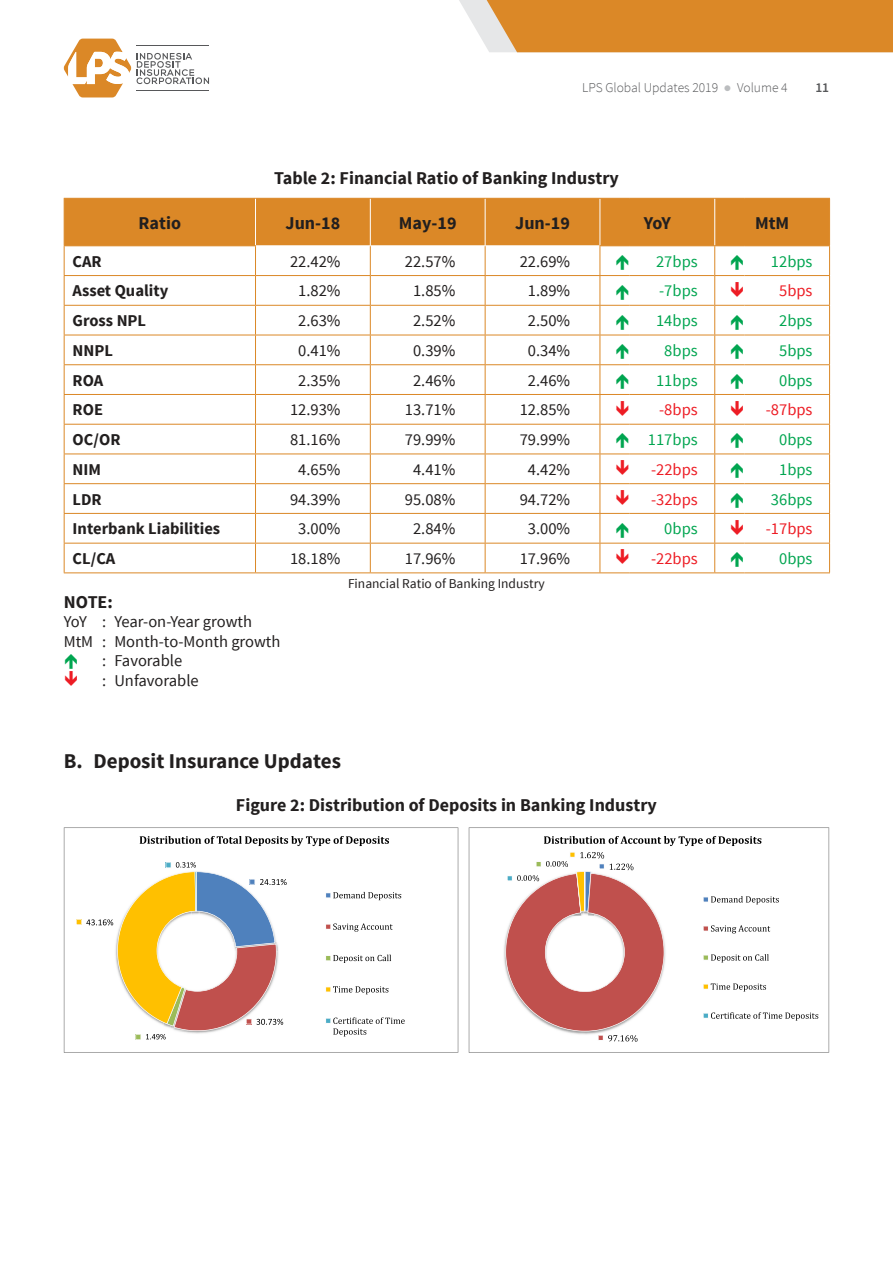
<style>
.page{position:relative;width:893px;height:1263px;background:#fff}
.page>*{position:absolute;margin:0;border:0;box-sizing:border-box;transform-origin:0 0}
.t1{font:700 21px "Source Sans Pro";color:#221f1f}
.t2{font:700 18px "Source Sans Pro";color:#221f1f}
.t3{font:16.5px "Source Sans Pro";color:#221f1f}
.t4{font:700 16.5px "Source Sans Pro";color:#221f1f}
.t5{font:16.5px "Source Sans Pro";color:#00a550}
.t6{font:16.5px "Source Sans Pro";color:#ed1c24}
.t7{font:13.5px "Source Sans Pro";color:#221f1f}
.t8{font:300 13.5px "Source Sans Pro";color:#57585a}
.t9{font:600 13.5px "Source Sans Pro";color:#57585a}
.s1{font-family:"Arial";font-weight:400;color:#bbbdbf}
</style>
<div class="page">
<svg style="left:459px;top:0;width:434px;height:52px;background:#dc923a"></svg>
<svg style="left:137px;top:53px;width:72px;height:31px"></svg>
<hr style="left:137px;top:90px;width:72px;height:1px;background:#57585a">
<hr style="left:137px;top:46px;width:72px;height:1px;background:#57585a">
<svg style="left:64px;top:39px;width:67px;height:58px"></svg>
<svg style="left:64px;top:827px;width:394px;height:226px"></svg>
<svg style="left:469px;top:827px;width:360px;height:226px"></svg>
<svg style="left:64px;top:198px;width:766px;height:375px"></svg>
<p class="t8" style="left:582px;top:83px;width:207px">LPS Global Updates 2019 <span class="s1">●</span> Volume 4</p>
<p class="t9" style="left:815px;top:80px;width:15px">11</p>
<p class="t2" style="left:274px;top:170px;width:346px">Table 2: Financial Ratio of Banking Industry</p>
<p class="t2" style="left:139px;top:216px;width:44px">Ratio</p>
<p class="t2" style="left:286px;top:216px;width:56px">Jun-18</p>
<p class="t2" style="left:399px;top:216px;width:59px">May-19</p>
<p class="t2" style="left:515px;top:216px;width:56px">Jun-19</p>
<p class="t2" style="left:644px;top:216px;width:28px">YoY</p>
<p class="t2" style="left:755px;top:216px;width:36px">MtM</p>
<p class="t4" style="left:73px;top:255px;width:31px">CAR</p>
<p class="t3" style="left:290px;top:255px;width:52px">22.42%</p>
<p class="t3" style="left:405px;top:251px;width:52px">22.57%</p>
<p class="t3" style="left:520px;top:255px;width:52px">22.69%</p>
<p class="t5" style="left:656px;top:255px;width:43px">27bps</p>
<p class="t5" style="left:771px;top:255px;width:43px">12bps</p>
<p class="t4" style="left:73px;top:284px;width:97px">Asset Quality</p>
<p class="t3" style="left:298px;top:284px;width:44px">1.82%</p>
<p class="t3" style="left:413px;top:281px;width:44px">1.85%</p>
<p class="t3" style="left:528px;top:284px;width:44px">1.89%</p>
<p class="t5" style="left:659px;top:284px;width:40px">-7bps</p>
<p class="t6" style="left:779px;top:281px;width:35px">5bps</p>
<p class="t4" style="left:73px;top:314px;width:75px">Gross NPL</p>
<p class="t3" style="left:298px;top:314px;width:44px">2.63%</p>
<p class="t3" style="left:413px;top:310px;width:44px">2.52%</p>
<p class="t3" style="left:528px;top:310px;width:44px">2.50%</p>
<p class="t5" style="left:656px;top:314px;width:43px">14bps</p>
<p class="t5" style="left:779px;top:314px;width:35px">2bps</p>
<p class="t4" style="left:73px;top:344px;width:42px">NNPL</p>
<p class="t3" style="left:298px;top:344px;width:44px">0.41%</p>
<p class="t3" style="left:413px;top:344px;width:44px">0.39%</p>
<p class="t3" style="left:528px;top:344px;width:44px">0.34%</p>
<p class="t5" style="left:664px;top:344px;width:35px">8bps</p>
<p class="t5" style="left:779px;top:340px;width:35px">5bps</p>
<p class="t4" style="left:73px;top:373px;width:32px">ROA</p>
<p class="t3" style="left:298px;top:370px;width:44px">2.35%</p>
<p class="t3" style="left:413px;top:374px;width:44px">2.46%</p>
<p class="t3" style="left:528px;top:374px;width:44px">2.46%</p>
<p class="t5" style="left:656px;top:374px;width:43px">11bps</p>
<p class="t5" style="left:779px;top:374px;width:35px">0bps</p>
<p class="t4" style="left:73px;top:403px;width:32px">ROE</p>
<p class="t3" style="left:290px;top:403px;width:52px">12.93%</p>
<p class="t3" style="left:405px;top:403px;width:52px">13.71%</p>
<p class="t3" style="left:520px;top:400px;width:52px">12.85%</p>
<p class="t6" style="left:659px;top:403px;width:40px">-8bps</p>
<p class="t6" style="left:766px;top:403px;width:48px">-87bps</p>
<p class="t4" style="left:73px;top:429px;width:49px">OC/OR</p>
<p class="t3" style="left:290px;top:433px;width:52px">81.16%</p>
<p class="t3" style="left:405px;top:433px;width:52px">79.99%</p>
<p class="t3" style="left:520px;top:433px;width:52px">79.99%</p>
<p class="t5" style="left:648px;top:433px;width:51px">117bps</p>
<p class="t5" style="left:779px;top:433px;width:35px">0bps</p>
<p class="t4" style="left:73px;top:463px;width:30px">NIM</p>
<p class="t3" style="left:298px;top:459px;width:44px">4.65%</p>
<p class="t3" style="left:413px;top:463px;width:44px">4.41%</p>
<p class="t3" style="left:528px;top:463px;width:44px">4.42%</p>
<p class="t6" style="left:651px;top:463px;width:48px">-22bps</p>
<p class="t5" style="left:779px;top:463px;width:35px">1bps</p>
<p class="t4" style="left:73px;top:492px;width:31px">LDR</p>
<p class="t3" style="left:290px;top:492px;width:52px">94.39%</p>
<p class="t3" style="left:405px;top:489px;width:52px">95.08%</p>
<p class="t3" style="left:520px;top:492px;width:52px">94.72%</p>
<p class="t6" style="left:651px;top:492px;width:48px">-32bps</p>
<p class="t5" style="left:771px;top:492px;width:43px">36bps</p>
<p class="t4" style="left:73px;top:522px;width:149px">Interbank Liabilities</p>
<p class="t3" style="left:298px;top:522px;width:44px">3.00%</p>
<p class="t3" style="left:413px;top:522px;width:44px">2.84%</p>
<p class="t3" style="left:528px;top:522px;width:44px">3.00%</p>
<p class="t5" style="left:664px;top:522px;width:35px">0bps</p>
<p class="t6" style="left:766px;top:522px;width:48px">-17bps</p>
<p class="t4" style="left:73px;top:548px;width:44px">CL/CA</p>
<p class="t3" style="left:290px;top:552px;width:52px">18.18%</p>
<p class="t3" style="left:405px;top:552px;width:52px">17.96%</p>
<p class="t3" style="left:520px;top:552px;width:52px">17.96%</p>
<p class="t6" style="left:651px;top:552px;width:48px">-22bps</p>
<p class="t5" style="left:779px;top:552px;width:35px">0bps</p>
<p class="t7" style="left:348px;top:578px;width:198px">Financial Ratio of Banking Industry</p>
<p class="t2" style="left:64px;top:594px;width:51px">NOTE:</p>
<p class="t3" style="left:64px;top:615px;width:190px">YoY : Year-on-Year growth</p>
<p class="t3" style="left:64px;top:634px;width:218px">MtM : Month-to-Month growth</p>
<p class="t3" style="left:102px;top:654px;width:82px">: Favorable</p>
<p class="t3" style="left:102px;top:673px;width:98px">: Unfavorable</p>
<p class="t1" style="left:64px;top:753px;width:279px">B. Deposit Insurance Updates</p>
<p class="t2" style="left:236px;top:798px;width:423px">Figure 2: Distribution of Deposits in Banking Industry</p>
</div>
